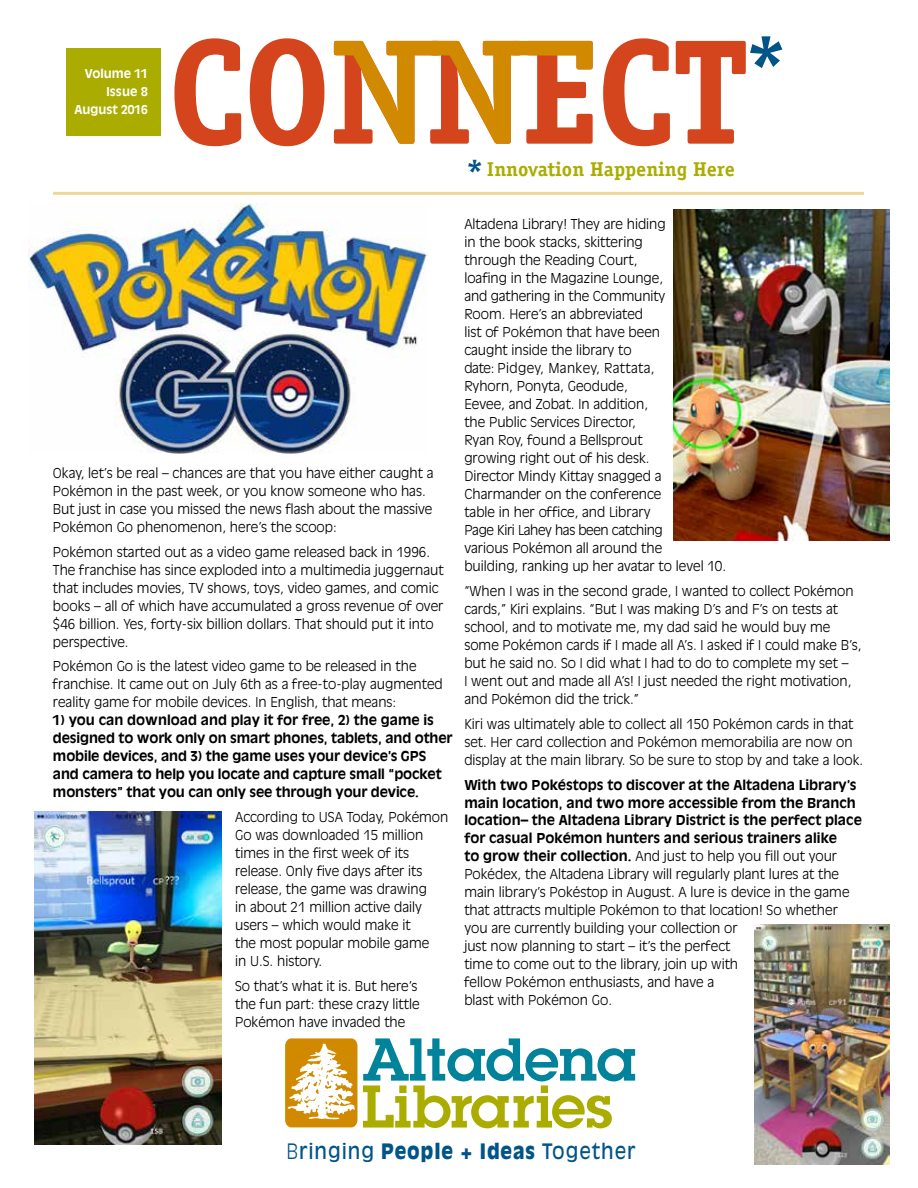
<style>
.page{position:relative;width:918px;height:1188px;background:#fff}
.page>*{position:absolute;margin:0;border:0;box-sizing:border-box;transform-origin:0 0}
.t1{font:94.2px "Antique Olive";color:#005487}
.t2{font:21px "Antique Olive";letter-spacing:.05em;color:#005487;scale:.9 1}
.t3{font:700 20.1px "Officina Serif Std";color:#aaad00}
.t4{font:300 13.5px/18px "Antique Olive";color:#000}
.t5{font:700 13.5px/18px "Antique Olive";letter-spacing:-.01em;color:#000}
.t6{font:700 12px/18px "Antique Olive";color:#fff;text-align:right}
.s1{font-family:"Antique Olive";font-weight:400;font-size:37.95px;color:#005487}
.s2{font-weight:700}
.s3{font-weight:300}
.s4{font-weight:900}
</style>
<div class="page">
<div style="left:66px;top:49px;width:94px;height:87px;background:#aaad00"></div>
<svg style="left:363px;top:1038px;width:272px;height:90px"></svg>
<svg style="left:285px;top:1038px;width:72px;height:89px"></svg>
<hr style="left:53px;top:192px;width:811px;height:3px;background:#eed898">
<svg style="left:174px;top:38px;width:67px;height:108px"></svg>
<svg style="left:250px;top:38px;width:74px;height:108px"></svg>
<svg style="left:603px;top:38px;width:67px;height:108px"></svg>
<svg style="left:676px;top:41px;width:70px;height:103px"></svg>
<svg style="left:334px;top:41px;width:259px;height:103px"></svg>
<img style="left:35px;top:812px;width:187px;height:332px">
<img style="left:673px;top:210px;width:216px;height:330px">
<img style="left:28px;top:203px;width:400px;height:251px">
<img style="left:754px;top:925px;width:135px;height:240px">
<p class="t6" style="left:74px;top:64px;width:75px">Volume 11<br>Issue 8<br>August 2016</p>
<h1 class="t1" style="left:745px;top:15px;width:43px">*</h1>
<h3 class="t3" style="left:467px;top:157px;width:270px"><span class="s1">*</span> Innovation Happening Here</h3>
<p class="t4" style="left:53px;top:464px;width:382px">Okay, let’s be real – chances are that you have either caught a Pokémon in the past week, or you know someone who has.<br>But just in case you missed the news flash about the massive Pokémon Go phenomenon, here’s the scoop:</p>
<p class="t4" style="left:53px;top:542px;width:392px">Pokémon started out as a video game released back in 1996.<br>The franchise has since exploded into a multimedia juggernaut that includes movies, TV shows, toys, video games, and comic books – all of which have accumulated a gross revenue of over $46 billion. Yes, forty-six billion dollars. That should put it into perspective.</p>
<p class="t4" style="left:53px;top:657px;width:391px">Pokémon Go is the latest video game to be released in the franchise. It came out on July 6th as a free-to-play augmented reality game for mobile devices. In English, that means:</p>
<p class="t5" style="left:53px;top:711px;width:401px">1) you can download and play it for free, 2) the game is designed to work only on smart phones, tablets, and other mobile devices, and 3) the game uses your device’s GPS and camera to help you locate and capture small “pocket monsters” that you can only see through your device.</p>
<p class="t4" style="left:235px;top:808px;width:215px">According to USA Today, Pokémon<br>Go was downloaded 15 million times in the first week of its release. Only five days after its release, the game was drawing<br>in about 21 million active daily users – which would make it<br>the most popular mobile game<br>in U.S. history.</p>
<p class="t4" style="left:235px;top:976px;width:186px">So that’s what it is. But here’s the fun part: these crazy little<br>Pokémon have invaded the</p>
<p class="t4" style="left:464px;top:215px;width:263px">Altadena Library! They are hiding<br>in the book stacks, skittering<br>through the Reading Court,<br>loafing in the Magazine Lounge,<br>and gathering in the Community<br>Room. Here’s an abbreviated<br>list of Pokémon that have been<br>caught inside the library to<br>date: Pidgey, Mankey, Rattata,<br>Ryhorn, Ponyta, Geodude,<br>Eevee, and Zobat. In addition,<br>the Public Services Director,<br>Ryan Roy, found a Bellsprout<br>growing right out of his desk.<br>Director Mindy Kittay snagged a<br>Charmander on the conference<br>table in her office, and Library<br>Page Kiri Lahey has been catching<br>various Pokémon all around the<br>building, ranking up her avatar to level 10.</p>
<p class="t4" style="left:464px;top:582px;width:399px">“When I was in the second grade, I wanted to collect Pokémon cards,” Kiri explains. “But I was making D’s and F’s on tests at school, and to motivate me, my dad said he would buy me some Pokémon cards if I made all A’s. I asked if I could make B’s, but he said no. So I did what I had to do to complete my set –<br>I went out and made all A’s! I just needed the right motivation, and Pokémon did the trick.”</p>
<p class="t4" style="left:464px;top:714px;width:400px">Kiri was ultimately able to collect all 150 Pokémon cards in that set. Her card collection and Pokémon memorabilia are now on display at the main library. So be sure to stop by and take a look.</p>
<p class="t4" style="left:464px;top:775px;width:399px"><span class="s2">With two Pokéstops to discover at the Altadena Library’s main location, and two more accessible from the Branch location– the Altadena Library District is the perfect place for casual Pokémon hunters and serious trainers alike<br>to grow their collection.</span> And just to help you fill out your Pokédex, the Altadena Library will regularly plant lures at the main library’s Pokéstop in August. A lure is device in the game that attracts multiple Pokémon to that location! So whether you are currently building your collection or<br>just now planning to start – it’s the perfect<br>time to come out to the library, join up with<br>fellow Pokémon enthusiasts, and have a<br>blast with Pokémon Go.</p>
<h2 class="t2" style="left:287px;top:1139px;width:389px"><span class="s3">B</span>ringing <span class="s4">People + Ideas</span> Together</h2>
</div>
